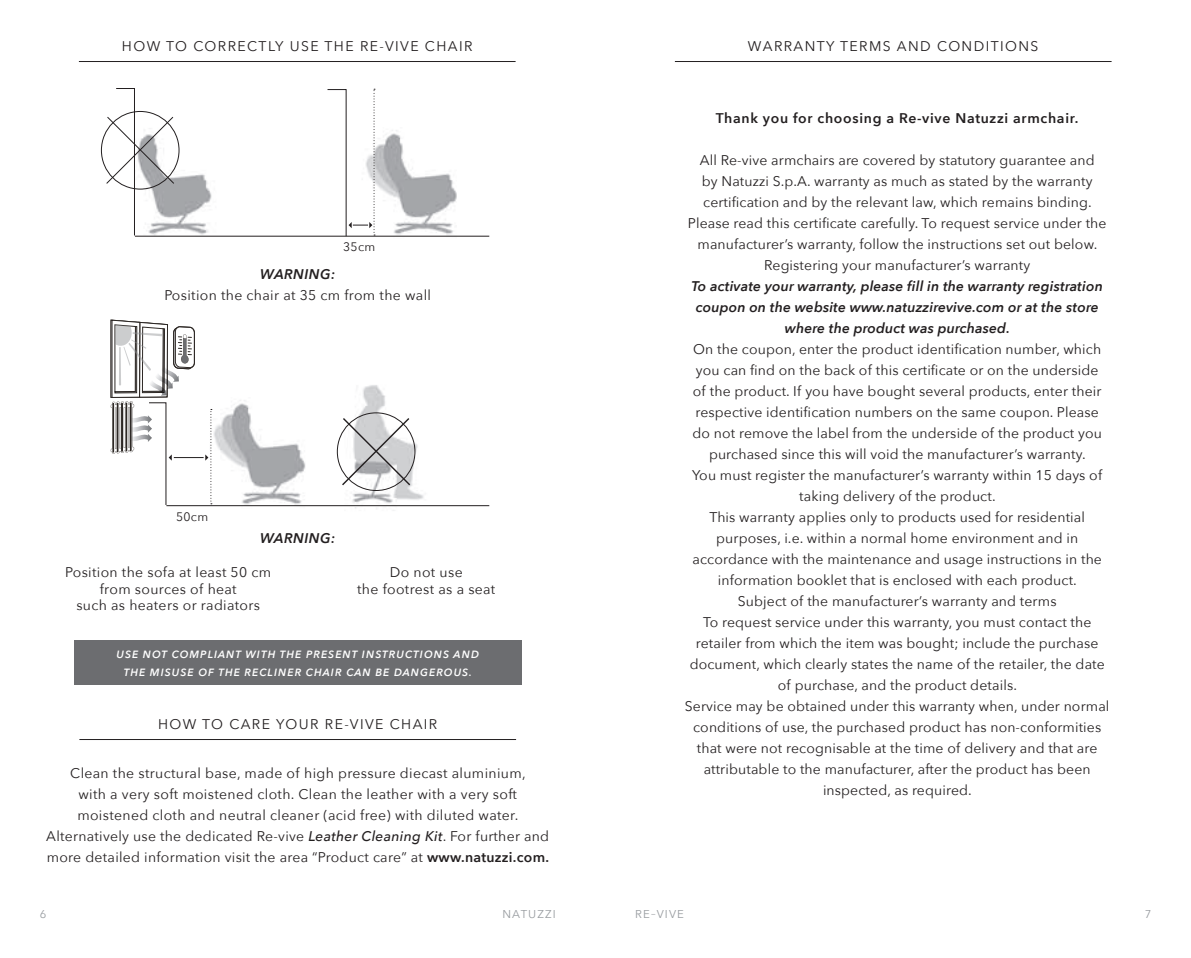
<style>
.page{position:relative;width:1191px;height:958px;background:#fff}
.page>*{position:absolute;margin:0;border:0;box-sizing:border-box;transform-origin:0 0}
.t1{font:14px/21px "Avenir Next";letter-spacing:.01em;color:#231f20;text-align:center}
.t2{font:italic 600 14px/21px "Avenir Next";letter-spacing:.01em;color:#231f20;text-align:center}
.t3{font:14px "Avenir Next";letter-spacing:.1em;color:#231f20}
.t4{font:600 14px "Avenir Next";letter-spacing:.05em;color:#231f20}
.t5{font:12.25px "Avenir Next";letter-spacing:.025em;color:#231f20}
.t6{font:11.38px "Avenir Next";letter-spacing:.1em;color:#989ca0}
.t7{font:italic 600 10.5px/17.5px "Avenir Next";letter-spacing:.1em;color:#fff;text-align:center}
.s1{font-weight:500;font-style:italic}
.s2{font-weight:600}
</style>
<div class="page">
<hr style="left:79px;top:61px;width:436px;height:1px;background:#231f20">
<hr style="left:79px;top:739px;width:437px;height:1px;background:#231f20">
<img style="left:175px;top:132px;width:55px;height:104px">
<img style="left:375px;top:130px;width:100px;height:106px">
<svg style="left:327px;top:89px;width:48px;height:147px"></svg>
<svg style="left:105px;top:88px;width:70px;height:148px"></svg>
<img style="left:202px;top:400px;width:120px;height:107px">
<hr style="left:174px;top:457px;width:30px;height:1px;background:#231f20">
<svg style="left:205px;top:409px;width:7px;height:95px"></svg>
<svg style="left:111px;top:320px;width:84px;height:185px"></svg>
<hr style="left:135px;top:236px;width:354px;height:1px;background:#231f20">
<img style="left:337px;top:385px;width:100px;height:126px">
<div style="left:337px;top:412px;width:78px;height:78px;border:1px solid #231f20;border-radius:50%"></div>
<svg style="left:340px;top:416px;width:72px;height:71px"></svg>
<hr style="left:166px;top:505px;width:323px;height:1px;background:#231f20">
<hr style="left:675px;top:61px;width:436px;height:1px;background:#231f20">
<div style="left:74px;top:640px;width:447px;height:45px;background:#6c6d70"></div>
<p class="t1" style="left:122px;top:35px;width:26px">How</p>
<p class="t1" style="left:166px;top:35px;width:39px">to correctl</p>
<p class="t1" style="left:275px;top:35px;width:25px">y use</p>
<p class="t1" style="left:324px;top:35px;width:11px">the</p>
<p class="t1" style="left:360px;top:35px;width:76px">Re-vive chair</p>
<p class="t5" style="left:343px;top:239px;width:34px">35cm</p>
<p class="t2" style="left:260px;top:264px;width:76px">warning:</p>
<p class="t1" style="left:164px;top:285px;width:268px">Position the chair at 35 cm from the wall</p>
<p class="t5" style="left:176px;top:509px;width:34px">50cm</p>
<p class="t2" style="left:260px;top:527px;width:76px">warning:</p>
<p class="t1" style="left:65px;top:563px;width:207px;line-height:16.8px">Position the sofa at least 50 cm from sources of heat<br>such as heaters or radiators</p>
<p class="t1" style="left:357px;top:563px;width:140px;line-height:16.8px">Do not use<br>the footrest as a seat</p>
<p class="t7" style="left:116px;top:645px;width:364px">Use not compliant with the present instructions and the misuse of the recliner chair can be dangerous.</p>
<p class="t3" style="left:158px;top:715px;width:281px">HOW TO CARE YOUR RE-VIVE CHAIR</p>
<p class="t1" style="left:46px;top:762px;width:504px">Clean the structural base, made of high pressure diecast aluminium,<br>with a very soft moistened cloth. Clean the leather with a very soft moistened cloth and neutral cleaner (acid free) with diluted water.<br>Alternatively use the dedicated Re-vive <span class="s1">Leather Cleaning Kit</span>. For further and more detailed information visit the area “Product care” at <span class="s2">www.natuzzi.com.</span></p>
<p class="t3" style="left:748px;top:38px;width:292px">WARRANTY TERMS AND CONDITIONS</p>
<p class="t4" style="left:716px;top:109px;width:364px">Thank you for choosing a Re-vive Natuzzi armchair.</p>
<p class="t1" style="left:688px;top:149px;width:420px">All Re-vive armchairs are covered by statutory guarantee and<br>by Natuzzi S.p.A. warranty as much as stated by the warranty certification and by the relevant law, which remains binding.<br>Please read this certificate carefully. To request service under the manufacturer’s warranty, follow the instructions set out below.<br>Registering your manufacturer’s warranty</p>
<p class="t2" style="left:691px;top:275px;width:413px">To activate your warranty, please fill in the warranty registration coupon on the website www.natuzzirevive.com or at the store where the product was purchased.</p>
<p class="t1" style="left:685px;top:338px;width:426px">On the coupon, enter the product identification number, which you can find on the back of this certificate or on the underside<br>of the product. If you have bought several products, enter their respective identification numbers on the same coupon. Please<br>do not remove the label from the underside of the product you purchased since this will void the manufacturer’s warranty.<br>You must register the manufacturer’s warranty within 15 days of taking delivery of the product.<br>This warranty applies only to products used for residential purposes, i.e. within a normal home environment and in accordance with the maintenance and usage instructions in the information booklet that is enclosed with each product.<br>Subject of the manufacturer’s warranty and terms<br>To request service under this warranty, you must contact the retailer from which the item was bought; include the purchase document, which clearly states the name of the retailer, the date of purchase, and the product details.<br>Service may be obtained under this warranty when, under normal conditions of use, the purchased product has non-conformities that were not recognisable at the time of delivery and that are attributable to the manufacturer, after the product has been inspected, as required.</p>
<p class="t6" style="left:40px;top:907px;width:8px">6</p>
<p class="t6" style="left:502px;top:907px;width:55px">NATUZZI</p>
<p class="t6" style="left:635px;top:907px;width:50px">RE–VIVE</p>
<p class="t6" style="left:1144px;top:907px;width:8px">7</p>
</div>
